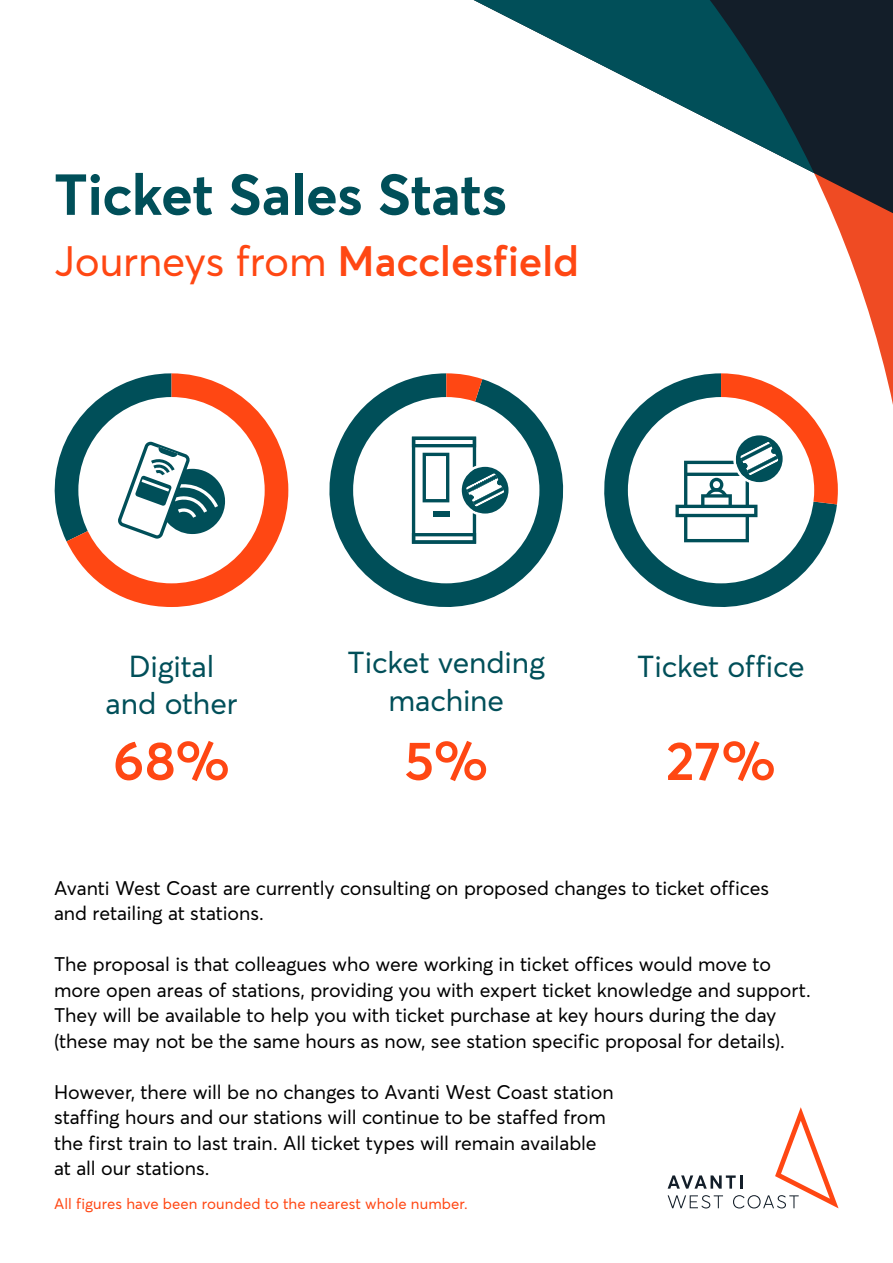
<style>
.page{position:relative;width:893px;height:1263px;background:#fff}
.page>*{position:absolute;margin:0;border:0;box-sizing:border-box;transform-origin:0 0}
.t1{font:700 57px "Averta";letter-spacing:-.01em;color:#004f59}
.t2{font:600 54px "Averta";color:#ff4713}
.t3{font:42px "Averta";letter-spacing:-.005em;color:#ff4713}
.t4{font:30px/37.5px "Averta";letter-spacing:-.01em;color:#004f59;text-align:center}
.t5{font:19.5px/25.5px "Averta";letter-spacing:-.005em;color:#000}
.t6{font:15px "Averta";letter-spacing:.01em;color:#ff4713}
.s1{font-weight:600}
</style>
<div class="page">
<svg style="left:66px;top:0;width:827px;height:542px"></svg>
<svg style="left:474px;top:0;width:419px;height:213px"></svg>
<svg style="left:668px;top:1107px;width:170px;height:101px"></svg>
<svg style="left:67px;top:373px;width:221px;height:234px;fill:#ff4713"></svg>
<div style="left:78px;top:397px;width:187px;height:186px;background:#fff;border-radius:50%"></div>
<svg style="left:54px;top:373px;width:171px;height:168px"></svg>
<svg style="left:321px;top:373px;width:250px;height:234px"></svg>
<div style="left:353px;top:397px;width:186px;height:186px;background:#fff;border-radius:50%"></div>
<svg style="left:412px;top:373px;width:96px;height:171px"></svg>
<svg style="left:597px;top:373px;width:229px;height:234px"></svg>
<div style="left:628px;top:397px;width:186px;height:186px;background:#fff;border-radius:50%"></div>
<svg style="left:675px;top:373px;width:163px;height:169px"></svg>
<h1 class="t1" style="left:54px;top:158px;width:455px">Ticket Sales Stats</h1>
<h3 class="t3" style="left:54px;top:235px;width:527px">Journeys from <span class="s1">Macclesfield</span></h3>
<h3 class="t4" style="left:106px;top:647px;width:133px">Digital and other</h3>
<h3 class="t4" style="left:348px;top:644px;width:199px">Ticket vending machine</h3>
<h3 class="t4" style="left:637px;top:647px;width:169px">Ticket office</h3>
<h2 class="t2" style="left:404px;top:727px;width:86px">5%</h2>
<h2 class="t2" style="left:666px;top:727px;width:112px">27%</h2>
<h2 class="t2" style="left:113px;top:727px;width:119px">68%</h2>
<p class="t5" style="left:54px;top:875px;width:716px">Avanti West Coast are currently consulting on proposed changes to ticket offices and retailing at stations.</p>
<p class="t5" style="left:54px;top:951px;width:758px">The proposal is that colleagues who were working in ticket offices would move to more open areas of stations, providing you with expert ticket knowledge and support.<br>They will be available to help you with ticket purchase at key hours during the day (these may not be the same hours as now, see station specific proposal for details).</p>
<p class="t5" style="left:54px;top:1079px;width:561px">However, there will be no changes to Avanti West Coast station staffing hours and our stations will continue to be staffed from the first train to last train. All ticket types will remain available at all our stations.</p>
<p class="t6" style="left:54px;top:1194px;width:415px">All figures have been rounded to the nearest whole number.</p>
</div>
